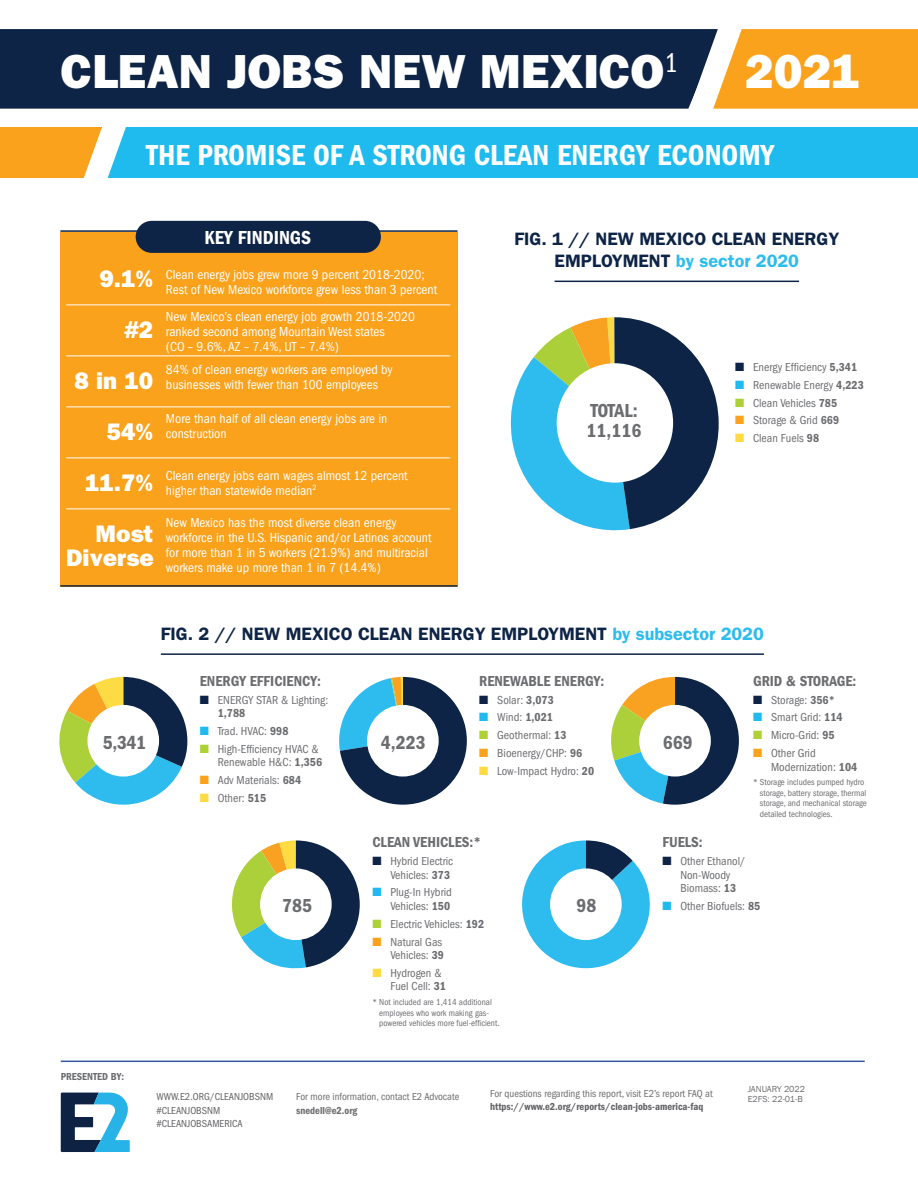
<style>
.page{position:relative;width:918px;height:1188px;background:#fff}
.page>*{position:absolute;margin:0;border:0;box-sizing:border-box;transform-origin:0 0}
.t1{font:800 48px "Franklin Gothic";color:#fff}
.t2{font:600 condensed 30px "Franklin Gothic";color:#fff}
.t3{font:800 24px/51px "Franklin Gothic";color:#fff;text-align:right}
.t4{font:600 condensed 19.5px/20.9px "Franklin Gothic";color:#6c6d70}
.t5{font:600 condensed 19.5px "Franklin Gothic";color:#fff}
.t6{font:600 18px/22.5px "Franklin Gothic";color:#0e2446;text-align:center}
.t7{font:600 condensed 15px "Franklin Gothic";color:#6c6d70}
.t8{font:condensed 13.5px/15px "Franklin Gothic";color:#fff}
.t9{font:condensed 12px/13.5px "Franklin Gothic";color:#6c6d70}
.t10{font:condensed 10.5px "Franklin Gothic";color:#6c6d70}
.t11{font:condensed 10.5px/13.5px "Franklin Gothic";color:#636366}
.t12{font:600 condensed 10.5px "Franklin Gothic";color:#636366}
.t13{font:600 condensed 10.5px "Franklin Gothic";color:#6c6d70}
.t14{font:condensed 9px/10.5px "Franklin Gothic";color:#6c6d70}
.t15{font:9px/10.5px "Franklin Gothic";color:#6c6d70}
.s1{color:#2cbcee}
.s2{color:#0e2446}
.s3{font-weight:600}
.s4{color:#1fbbee}
.s5{color:#add136}
.s6{color:#faa21b}
.s7{color:#ffdb43}
</style>
<div class="page">
<svg style="left:510px;top:317px;width:209px;height:214px"></svg>
<div style="left:557px;top:363px;width:116px;height:120px;background:#fff;border-radius:50%"></div>
<svg style="left:61px;top:1093px;width:69px;height:59px"></svg>
<div style="left:0;top:29px;width:671px;height:80px;background:#0e2446"></div>
<svg style="left:671px;top:29px;width:247px;height:80px;background:#db9a37"></svg>
<div style="left:0;top:127px;width:101px;height:51px;background:#faa21b"></div>
<div style="left:101px;top:127px;width:817px;height:51px;background:#1fbbee"></div>
<svg style="left:54px;top:84px;width:94px;height:146px"></svg>
<svg style="left:232px;top:840px;width:128px;height:129px"></svg>
<div style="left:260px;top:868px;width:72px;height:72px;background:#fff;border-radius:50%"></div>
<svg style="left:522px;top:840px;width:128px;height:129px"></svg>
<div style="left:550px;top:868px;width:72px;height:72px;background:#fff;border-radius:50%"></div>
<svg style="left:611px;top:677px;width:128px;height:128px"></svg>
<div style="left:639px;top:705px;width:72px;height:72px;background:#fff;border-radius:50%"></div>
<svg style="left:59px;top:677px;width:128px;height:128px"></svg>
<div style="left:87px;top:705px;width:72px;height:72px;background:#fff;border-radius:50%"></div>
<svg style="left:339px;top:677px;width:128px;height:128px"></svg>
<div style="left:367px;top:705px;width:72px;height:72px;background:#fff;border-radius:50%"></div>
<hr style="left:555px;top:281px;width:244px;height:1px;background:#0e2345">
<hr style="left:161px;top:653px;width:603px;height:2px;background:#0e2345">
<div style="left:60px;top:232px;width:398px;height:355px;background:#faa21b"></div>
<hr style="left:60px;top:230px;width:398px;height:2px;background:#0e2446">
<hr style="left:60px;top:585px;width:398px;height:2px;background:#0e2446">
<div style="left:136px;top:221px;width:245px;height:32px;background:#0e2446;border-radius:16px"></div>
<hr style="left:61px;top:1061px;width:804px;height:1px;background:#3856a6">
<hr style="left:66px;top:305px;width:384px;height:1px;background:#fff">
<hr style="left:66px;top:356px;width:384px;height:1px;background:#fff">
<hr style="left:66px;top:407px;width:384px;height:1px;background:#fff">
<hr style="left:66px;top:458px;width:384px;height:1px;background:#fff">
<hr style="left:66px;top:509px;width:384px;height:1px;background:#fff">
<h1 class="t1" style="left:60px;top:43px;width:620px">CLEAN JOBS NEW MEXICO<sup>1</sup></h1>
<h1 class="t1" style="left:745px;top:43px;width:117px">2021</h1>
<h2 class="t2" style="left:146px;top:138px;width:629px">THE PROMISE OF A STRONG CLEAN ENERGY ECONOMY</h2>
<h3 class="t3" style="left:75px;top:254px;width:80px">9.1% #2<br>8 in 10<br>54%<br>11.7%<br>Most</h3>
<h3 class="t3" style="left:66px;top:533px;width:89px">Diverse</h3>
<h3 class="t5" style="left:205px;top:227px;width:108px">KEY FINDINGS</h3>
<p class="t8" style="left:166px;top:268px;width:273px">Clean energy jobs grew more 9 percent 2018-2020;<br>Rest of New Mexico workforce grew less than 3 percent</p>
<p class="t8" style="left:166px;top:309px;width:251px">New Mexico’s clean energy job growth 2018-2020 ranked second among Mountain West states<br>(CO – 9.6%, AZ – 7.4%, UT – 7.4%)</p>
<p class="t8" style="left:166px;top:363px;width:228px">84% of clean energy workers are employed by businesses with fewer than 100 employees</p>
<p class="t8" style="left:166px;top:411px;width:223px">More than half of all clean energy jobs are in construction</p>
<p class="t8" style="left:166px;top:468px;width:243px">Clean energy jobs earn wages almost 12 percent higher than statewide median<sup>2</sup></p>
<p class="t8" style="left:166px;top:515px;width:267px">New Mexico has the most diverse clean energy workforce in the U.S. Hispanic and/or Latinos account for more than 1 in 5 workers (21.9%) and multiracial workers make up more than 1 in 7 (14.4%)</p>
<h3 class="t6" style="left:514px;top:227px;width:326px">FIG. 1 // NEW MEXICO CLEAN ENERGY<br>EMPLOYMENT <span class="s1">by sector 2020</span></h3>
<h3 class="t4" style="left:587px;top:400px;width:56px">TOTAL:<br>11,116</h3>
<p class="t9" style="left:735px;top:360px;width:124px"><span class="s2">■</span> Energy Efficiency <span class="s3">5,341</span></p>
<p class="t9" style="left:735px;top:378px;width:130px"><span class="s4">■</span> Renewable Energy <span class="s3">4,223</span></p>
<p class="t9" style="left:735px;top:396px;width:104px"><span class="s5">■</span> Clean Vehicles <span class="s3">785</span></p>
<p class="t9" style="left:735px;top:414px;width:106px"><span class="s6">■</span> Storage &amp; Grid <span class="s3">669</span></p>
<p class="t9" style="left:735px;top:432px;width:86px"><span class="s7">■</span> Clean Fuels <span class="s3">98</span></p>
<h3 class="t4" style="left:103px;top:732px;width:45px">5,341</h3>
<h3 class="t6" style="left:161px;top:623px;width:605px">FIG. 2 // NEW MEXICO CLEAN ENERGY EMPLOYMENT <span class="s1">by subsector 2020</span></h3>
<p class="t7" style="left:200px;top:672px;width:123px">ENERGY EFFICIENCY:</p>
<p class="t9" style="left:218px;top:693px;width:112px;text-indent:-18px"><span class="s2">■</span> ENERGY STAR &amp; Lighting:<br><span class="s3">1,788</span></p>
<p class="t9" style="left:200px;top:724px;width:90px"><span class="s4">■</span> Trad. HVAC: <span class="s3">998</span></p>
<p class="t9" style="left:200px;top:742px;width:124px;text-align:right"><span class="s5">■</span> High-Efficiency HVAC &amp;<br>Renewable H&amp;C: <span class="s3">1,356</span></p>
<p class="t9" style="left:200px;top:773px;width:103px"><span class="s6">■</span> Adv Materials: <span class="s3">684</span></p>
<p class="t9" style="left:200px;top:791px;width:68px"><span class="s7">■</span> Other: <span class="s3">515</span></p>
<h3 class="t4" style="left:381px;top:732px;width:46px">4,223</h3>
<p class="t7" style="left:479px;top:672px;width:127px">RENEWABLE ENERGY:</p>
<p class="t9" style="left:479px;top:693px;width:76px"><span class="s2">■</span> Solar: <span class="s3">3,073</span></p>
<p class="t9" style="left:479px;top:711px;width:75px"><span class="s4">■</span> Wind: <span class="s3">1,021</span></p>
<p class="t9" style="left:479px;top:729px;width:89px"><span class="s5">■</span> Geothermal: <span class="s3">13</span></p>
<p class="t9" style="left:479px;top:746px;width:105px"><span class="s6">■</span> Bioenergy/CHP: <span class="s3">96</span></p>
<p class="t9" style="left:479px;top:764px;width:116px"><span class="s7">■</span> Low-Impact Hydro: <span class="s3">20</span></p>
<p class="t7" style="left:372px;top:834px;width:110px">CLEAN VEHICLES:*</p>
<p class="t9" style="left:372px;top:855px;width:82px;text-align:right"><span class="s2">■</span> Hybrid Electric<br>Vehicles: <span class="s3">373</span></p>
<p class="t9" style="left:372px;top:886px;width:81px;text-align:right"><span class="s4">■</span> Plug-In Hybrid<br>Vehicles: <span class="s3">150</span></p>
<p class="t9" style="left:372px;top:917px;width:113px"><span class="s5">■</span> Electric Vehicles: <span class="s3">192</span></p>
<p class="t9" style="left:372px;top:935px;width:73px;text-align:right"><span class="s6">■</span> Natural Gas<br>Vehicles: <span class="s3">39</span></p>
<p class="t9" style="left:390px;top:966px;width:57px;text-indent:-18px"><span class="s7">■</span> Hydrogen &amp;<br>Fuel Cell: <span class="s3">31</span></p>
<p class="t14" style="left:379px;top:997px;width:122px;text-indent:-7px">* Not included are 1,414 additional employees who work making gas&shy;powered vehicles more fuel-efficient.</p>
<h3 class="t4" style="left:282px;top:895px;width:31px">785</h3>
<h3 class="t4" style="left:577px;top:895px;width:21px">98</h3>
<h3 class="t4" style="left:663px;top:732px;width:31px">669</h3>
<p class="t7" style="left:753px;top:672px;width:105px">GRID &amp; STORAGE:</p>
<p class="t9" style="left:753px;top:693px;width:83px"><span class="s2">■</span> Storage: <span class="s3">356*</span></p>
<p class="t9" style="left:753px;top:711px;width:91px"><span class="s4">■</span> Smart Grid: <span class="s3">114</span></p>
<p class="t9" style="left:753px;top:729px;width:83px"><span class="s5">■</span> Micro-Grid: <span class="s3">95</span></p>
<p class="t9" style="left:771px;top:746px;width:88px;text-indent:-18px"><span class="s6">■</span> Other Grid<br>Modernization: <span class="s3">104</span></p>
<p class="t14" style="left:760px;top:777px;width:108px;text-indent:-7px">* Storage includes pumped hydro storage, battery storage, thermal storage, and mechanical storage detailed technologies.</p>
<p class="t7" style="left:662px;top:834px;width:42px">FUELS:</p>
<p class="t9" style="left:680px;top:855px;width:67px;text-indent:-18px"><span class="s2">■</span> Other Ethanol/<br>Non-Woody<br>Biomass: <span class="s3">13</span></p>
<p class="t9" style="left:662px;top:899px;width:99px"><span class="s4">■</span> Other Biofuels: <span class="s3">85</span></p>
<p class="t13" style="left:61px;top:1070px;width:65px">PRESENTED BY:</p>
<p class="t11" style="left:156px;top:1090px;width:118px">WWW.E2.ORG/CLEANJOBSNM #CLEANJOBSNM #CLEANJOBSAMERICA</p>
<p class="t10" style="left:296px;top:1091px;width:165px">For more information, contact E2 Advocate</p>
<p class="t13" style="left:296px;top:1104px;width:63px">snedell@e2.org</p>
<p class="t10" style="left:490px;top:1087px;width:224px">For questions regarding this report, visit E2’s report FAQ at</p>
<p class="t12" style="left:490px;top:1101px;width:215px">https://www.e2.org/reports/clean-jobs-america-faq</p>
<p class="t15" style="left:748px;top:1084px;width:59px">JANUARY 2022<br>E2FS: 22-01-B</p>
</div>
